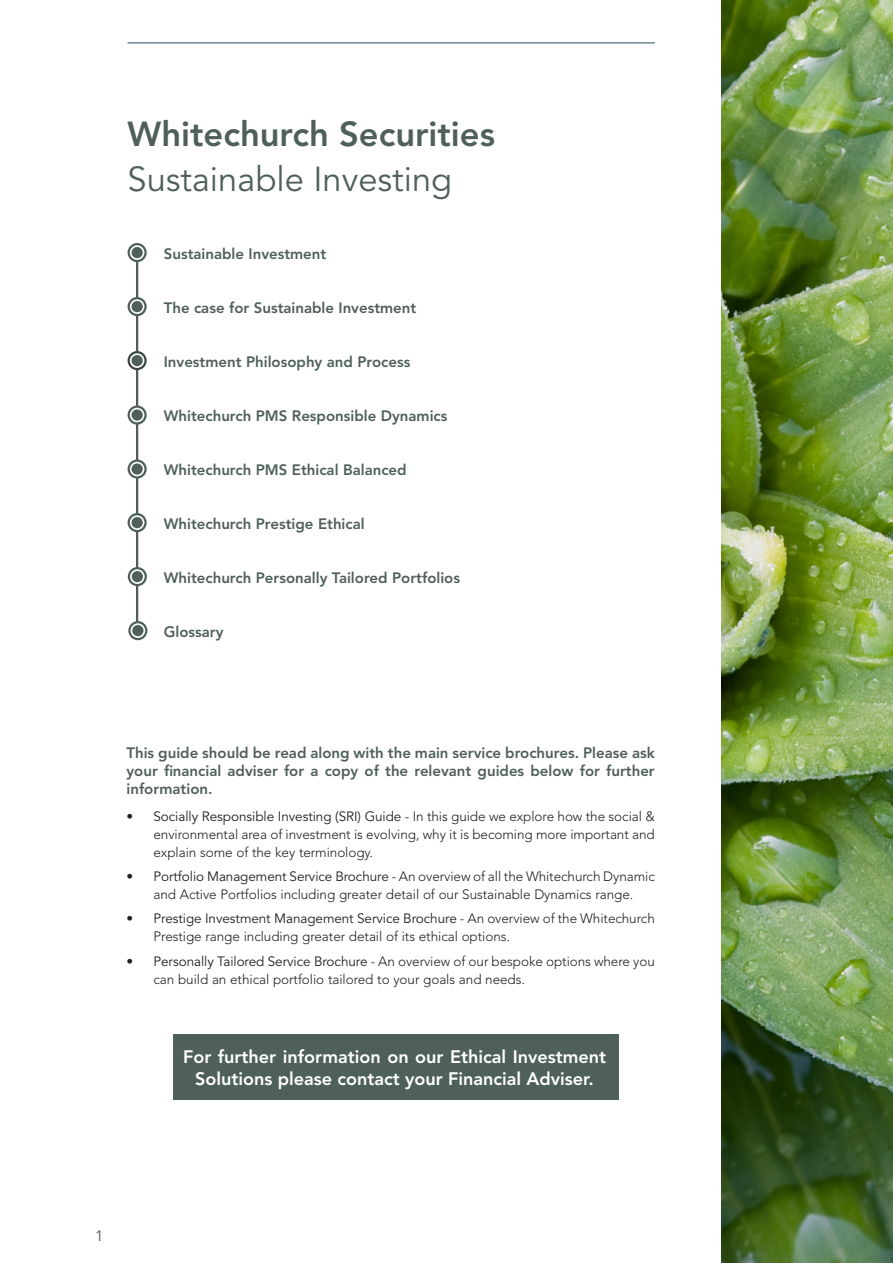
<style>
.page{position:relative;width:893px;height:1263px;background:#fff}
.page>*{position:absolute;margin:0;border:0;box-sizing:border-box;transform-origin:0 0}
.t1{font:800 34.5px "Avenir LT Std";color:#4f605a}
.t2{font:34.5px "Avenir LT Std";color:#4f605a}
.t3{font:800 18px/22.5px "Avenir LT Std";color:#fff;text-align:center}
.t4{font:800 15px/18px "Avenir LT Std";color:#4f605a;text-align:justify}
.t5{font:15px "Avenir LT Std";color:#57585a}
.t6{font:300 13.5px/18px "Avenir LT Std";letter-spacing:-.005em;color:#231f20}
.s1{font-weight:400}
</style>
<div class="page">
<hr style="left:128px;top:43px;width:527px;height:1px;background:#204b61">
<hr style="left:136px;top:254px;width:2px;height:375px;background:#4f605a">
<svg style="left:129px;top:514px;width:17px;height:17px"></svg>
<div style="left:128px;top:513px;width:19px;height:19px;border:2px solid #4f605a;border-radius:50%"></div>
<div style="left:132px;top:517px;width:11px;height:11px;background:#4f605a;border-radius:50%"></div>
<svg style="left:129px;top:244px;width:17px;height:17px"></svg>
<div style="left:128px;top:243px;width:19px;height:19px;border:2px solid #4f605a;border-radius:50%"></div>
<div style="left:132px;top:247px;width:11px;height:11px;background:#4f605a;border-radius:50%"></div>
<svg style="left:129px;top:298px;width:17px;height:17px"></svg>
<div style="left:128px;top:297px;width:19px;height:19px;border:2px solid #4f605a;border-radius:50%"></div>
<div style="left:132px;top:301px;width:11px;height:11px;background:#4f605a;border-radius:50%"></div>
<svg style="left:129px;top:352px;width:17px;height:17px"></svg>
<div style="left:128px;top:351px;width:19px;height:19px;border:2px solid #3c4646;border-radius:50%"></div>
<div style="left:132px;top:355px;width:11px;height:11px;background:#4f605a;border-radius:50%"></div>
<svg style="left:129px;top:407px;width:17px;height:16px"></svg>
<div style="left:128px;top:405px;width:19px;height:20px;border:2px solid #4f605a;border-radius:50%"></div>
<div style="left:132px;top:409px;width:11px;height:12px;background:#4f605a;border-radius:50%"></div>
<svg style="left:129px;top:461px;width:17px;height:16px"></svg>
<div style="left:128px;top:459px;width:19px;height:20px;border:2px solid #4f605a;border-radius:50%"></div>
<div style="left:132px;top:463px;width:11px;height:12px;background:#4f605a;border-radius:50%"></div>
<svg style="left:129px;top:568px;width:17px;height:17px"></svg>
<div style="left:128px;top:567px;width:19px;height:19px;border:2px solid #4f605a;border-radius:50%"></div>
<div style="left:132px;top:571px;width:11px;height:11px;background:#4f605a;border-radius:50%"></div>
<svg style="left:129px;top:622px;width:17px;height:17px"></svg>
<div style="left:128px;top:621px;width:19px;height:19px;border:2px solid #4f605a;border-radius:50%"></div>
<div style="left:132px;top:625px;width:11px;height:11px;background:#4f605a;border-radius:50%"></div>
<div style="left:174px;top:1034px;width:445px;height:66px;background:#4f605a"></div>
<img style="left:722px;top:0;width:171px;height:1263px">
<p class="t1" style="left:128px;top:114px;width:369px">Whitechurch Securities</p>
<p class="t2" style="left:128px;top:159px;width:326px">Sustainable Investing</p>
<p class="t4" style="left:164px;top:244px;width:164px">Sustainable Investment</p>
<p class="t4" style="left:164px;top:298px;width:254px">The case for Sustainable Investment</p>
<p class="t4" style="left:164px;top:352px;width:248px">Investment Philosophy and Process</p>
<p class="t4" style="left:164px;top:406px;width:285px">Whitechurch PMS Responsible Dynamics</p>
<p class="t4" style="left:164px;top:460px;width:244px">Whitechurch PMS Ethical Balanced</p>
<p class="t4" style="left:164px;top:514px;width:202px">Whitechurch Prestige Ethical</p>
<p class="t4" style="left:164px;top:568px;width:298px">Whitechurch Personally Tailored Portfolios</p>
<p class="t4" style="left:164px;top:622px;width:61px">Glossary</p>
<p class="t4" style="left:126px;top:744px;width:530px">This guide should be read along with the main service brochures. Please ask your financial adviser for a copy of the relevant guides below for further information.</p>
<p class="t6" style="left:153px;top:807px;width:503px;text-align:justify;text-indent:-27px"><span class="s1">• Socially Responsible Investing (SRI) Guide</span> - In this guide we explore how the social &amp; environmental area of investment is evolving, why it is becoming more important and explain some of the key terminology.</p>
<p class="t6" style="left:126px;top:867px;width:530px;text-align:center"><span class="s1">• Portfolio Management Service Brochure</span> - An overview of all the Whitechurch Dynamic and Active Portfolios including greater detail of our Sustainable Dynamics range.</p>
<p class="t6" style="left:153px;top:910px;width:503px;text-indent:-27px"><span class="s1">• Prestige Investment Management Service Brochure</span> - An overview of the Whitechurch<br>Prestige range including greater detail of its ethical options.</p>
<p class="t6" style="left:153px;top:952px;width:503px;text-indent:-27px"><span class="s1">• Personally Tailored Service Brochure</span> - An overview of our bespoke options where you can build an ethical portfolio tailored to your goals and needs.</p>
<p class="t3" style="left:183px;top:1045px;width:425px">For further information on our Ethical Investment<br>Solutions please contact your Financial Adviser.</p>
<p class="t5" style="left:95px;top:1227px;width:10px">1</p>
</div>
